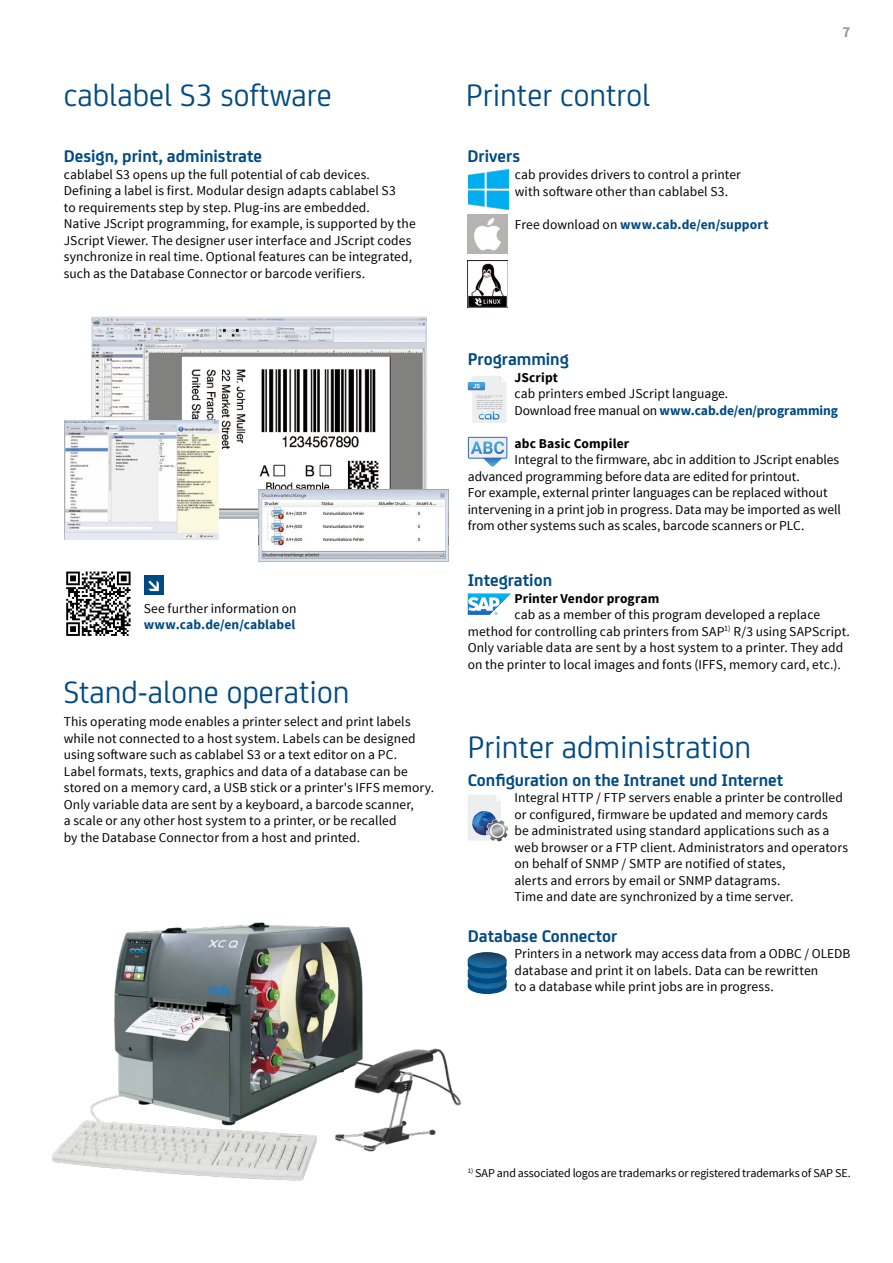
<style>
.page{position:relative;width:893px;height:1263px;background:#fff}
.page>*{position:absolute;margin:0;border:0;box-sizing:border-box;transform-origin:0 0}
.t1{font:33px "CA Sans";color:#004a83}
.t2{font:700 18px "CA Sans";color:#004a83}
.t3{font:700 15px "Source Sans Pro";color:#98989c}
.t4{font:13.5px/16.5px "Source Sans Pro";letter-spacing:.005em;color:#000}
.t5{font:700 13.5px "Source Sans Pro";letter-spacing:.01em;color:#004a83}
.t6{font:700 13.5px "Source Sans Pro";letter-spacing:.01em;color:#000}
.t7{font:12px "Source Sans Pro";letter-spacing:-.01em;color:#000}
.s1{font-weight:400;color:#000}
.s2{font-weight:700;color:#004a83}
</style>
<div class="page">
<img style="left:52px;top:922px;width:410px;height:259px">
<img style="left:91px;top:317px;width:335px;height:201px">
<img style="left:64px;top:420px;width:155px;height:119px">
<img style="left:259px;top:490px;width:189px;height:72px">
<svg style="left:66px;top:571px;width:65px;height:65px"></svg>
<svg style="left:468px;top:376px;width:38px;height:47px"></svg>
<img style="left:479px;top:411px;width:20px;height:8px">
<div style="left:468px;top:437px;width:39px;height:22px;background:#edeeef"></div>
<div style="left:468px;top:437px;width:39px;height:21px;border:1px solid #336eb6"></div>
<svg style="left:471px;top:441px;width:33px;height:26px"></svg>
<svg style="left:468px;top:593px;width:43px;height:22px"></svg>
<svg style="left:468px;top:795px;width:40px;height:47px"></svg>
<svg style="left:468px;top:952px;width:38px;height:42px"></svg>
<div style="left:144px;top:576px;width:19px;height:19px;background:#004a83"></div>
<svg style="left:148px;top:580px;width:11px;height:11px"></svg>
<img style="left:468px;top:169px;width:40px;height:40px">
<img style="left:468px;top:214px;width:40px;height:40px">
<img style="left:468px;top:260px;width:40px;height:48px">
<h1 class="t1" style="left:64px;top:71px;width:270px">cablabel S3 software</h1>
<h1 class="t1" style="left:466px;top:71px;width:186px">Printer control</h1>
<h2 class="t2" style="left:64px;top:143px;width:200px">Design, print, administrate</h2>
<p class="t4" style="left:64px;top:166px;width:353px">cablabel S3 opens up the full potential of cab devices.<br>Defining a label is first. Modular design adapts cablabel S3<br>to requirements step by step. Plug-ins are embedded.<br>Native JScript programming, for example, is supported by the JScript Viewer. The designer user interface and JScript codes synchronize in real time. Optional features can be integrated, such as the Database Connector or barcode verifiers.</p>
<h2 class="t2" style="left:467px;top:143px;width:54px">Drivers</h2>
<p class="t4" style="left:515px;top:167px;width:228px">cab provides drivers to control a printer with software other than cablabel S3.</p>
<p class="t5" style="left:515px;top:216px;width:255px"><span class="s1">Free download on</span> www.cab.de/en/support</p>
<p class="t3" style="left:842px;top:22px;width:9px">7</p>
<p class="t4" style="left:144px;top:600px;width:154px">See further information on</p>
<p class="t5" style="left:144px;top:616px;width:153px">www.cab.de/en/cablabel</p>
<h1 class="t1" style="left:64px;top:668px;width:287px">Stand-alone operation</h1>
<p class="t4" style="left:64px;top:714px;width:372px">This operating mode enables a printer select and print labels while not connected to a host system. Labels can be designed using software such as cablabel S3 or a text editor on a PC.<br>Label formats, texts, graphics and data of a database can be stored on a memory card, a USB stick or a printer's IFFS memory.<br>Only variable data are sent by a keyboard, a barcode scanner,<br>a scale or any other host system to a printer, or be recalled<br>by the Database Connector from a host and printed.</p>
<h2 class="t2" style="left:468px;top:346px;width:103px">Programming</h2>
<p class="t6" style="left:514px;top:369px;width:45px">JScript</p>
<p class="t4" style="left:514px;top:386px;width:325px">cab printers embed JScript language.<br>Download free manual on <span class="s2">www.cab.de/en/programming</span></p>
<p class="t6" style="left:514px;top:435px;width:116px">abc Basic Compiler</p>
<p class="t4" style="left:468px;top:452px;width:375px;text-indent:47px">Integral to the firmware, abc in addition to JScript enables advanced programming before data are edited for printout.<br>For example, external printer languages can be replaced without intervening in a print job in progress. Data may be imported as well from other systems such as scales, barcode scanners or PLC.</p>
<h2 class="t2" style="left:468px;top:566px;width:86px">Integration</h2>
<p class="t6" style="left:514px;top:589px;width:146px">Printer Vendor program</p>
<p class="t4" style="left:468px;top:607px;width:384px;text-indent:47px">cab as a member of this program developed a replace method for controlling cab printers from SAP<sup>1)</sup> R/3 using SAPScript.<br>Only variable data are sent by a host system to a printer. They add on the printer to local images and fonts (IFFS, memory card, etc.).</p>
<h1 class="t1" style="left:468px;top:723px;width:285px">Printer administration</h1>
<h2 class="t2" style="left:468px;top:766px;width:317px">Configuration on the Intranet und Internet</h2>
<p class="t4" style="left:514px;top:790px;width:335px">Integral HTTP / FTP servers enable a printer be controlled or configured, firmware be updated and memory cards<br>be administrated using standard applications such as a web browser or a FTP client. Administrators and operators on behalf of SNMP / SMTP are notified of states,<br>alerts and errors by email or SNMP datagrams.<br>Time and date are synchronized by a time server.</p>
<h2 class="t2" style="left:468px;top:922px;width:151px">Database Connector</h2>
<p class="t4" style="left:514px;top:946px;width:337px">Printers in a network may access data from a ODBC / OLEDB database and print it on labels. Data can be rewritten<br>to a database while print jobs are in progress.</p>
<p class="t7" style="left:468px;top:1165px;width:384px"><sup>1)</sup> SAP and associated logos are trademarks or registered trademarks of SAP SE.</p>
</div>
